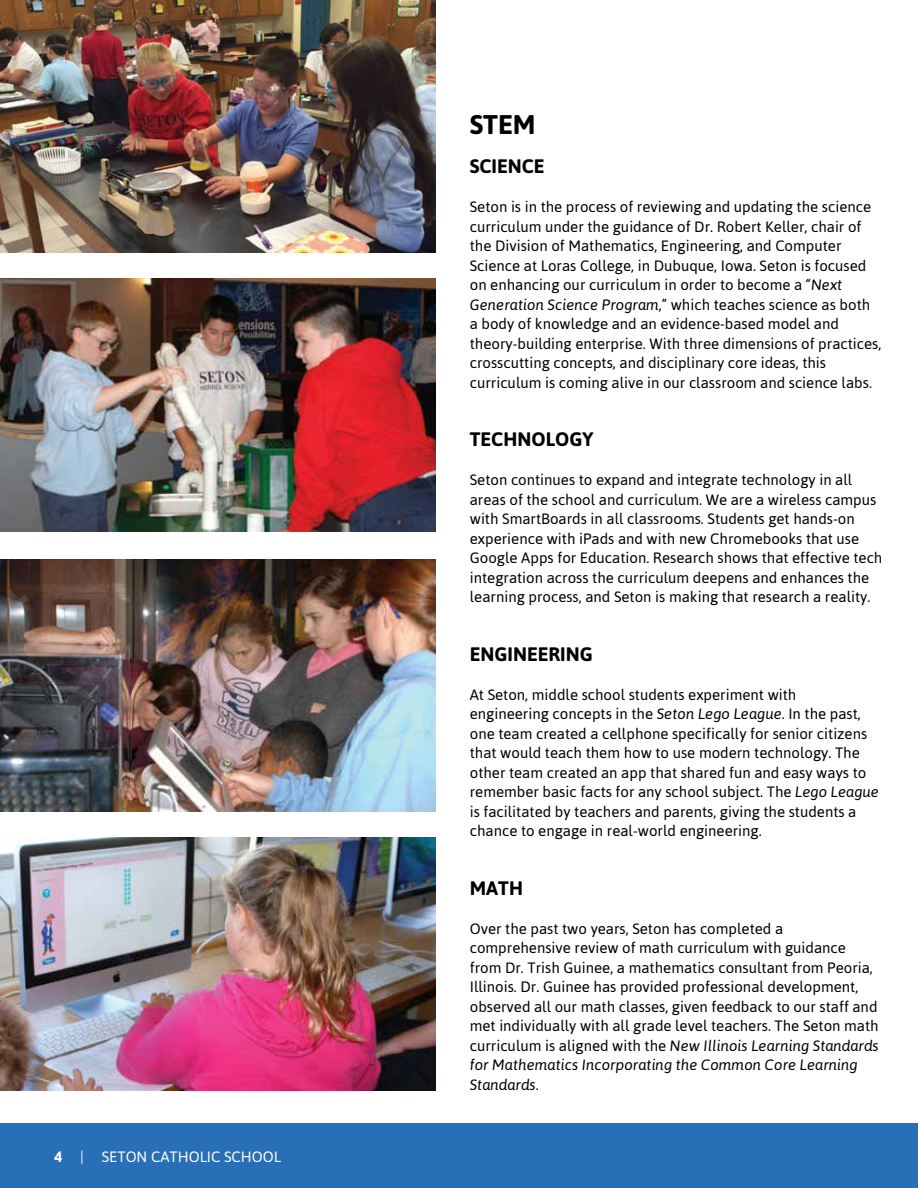
<style>
.page{position:relative;width:918px;height:1188px;background:#fff}
.page>*{position:absolute;margin:0;border:0;box-sizing:border-box;transform-origin:0 0}
.t1{font:700 27px "Asap";color:#000101}
.t2{font:700 19.5px "Asap";color:#000101}
.t3{font:15px/19.5px "Asap";color:#000101}
.t4{font:15px "Asap";color:#fff}
.s1{font-weight:700}
.s2{font-style:italic}
</style>
<div class="page">
<div style="left:0;top:1123px;width:918px;height:65px;background:#286fb7"></div>
<img style="left:0;top:0;width:436px;height:253px">
<img style="left:0;top:278px;width:436px;height:253px">
<img style="left:0;top:559px;width:436px;height:253px">
<img style="left:0;top:838px;width:436px;height:252px">
<p class="t4" style="left:54px;top:1148px;width:229px"><span class="s1">4</span> | SETON CATHOLIC SCHOOL</p>
<h1 class="t1" style="left:470px;top:109px;width:67px">STEM</h1>
<h2 class="t2" style="left:470px;top:155px;width:76px">SCIENCE</h2>
<p class="t3" style="left:470px;top:197px;width:413px">Seton is in the process of reviewing and updating the science curriculum under the guidance of Dr. Robert Keller, chair of the Division of Mathematics, Engineering, and Computer Science at Loras College, in Dubuque, Iowa. Seton is focused on enhancing our curriculum in order to become a <span class="s2">“Next Generation Science Program</span>,” which teaches science as both a body of knowledge and an evidence-based model and theory-building enterprise. With three dimensions of practices, crosscutting concepts, and disciplinary core ideas, this curriculum is coming alive in our classroom and science labs.</p>
<h2 class="t2" style="left:470px;top:428px;width:125px">TECHNOLOGY</h2>
<p class="t3" style="left:470px;top:470px;width:414px">Seton continues to expand and integrate technology in all areas of the school and curriculum. We are a wireless campus with SmartBoards in all classrooms. Students get hands-on experience with iPads and with new Chromebooks that use Google Apps for Education. Research shows that effective tech integration across the curriculum deepens and enhances the learning process, and Seton is making that research a reality.</p>
<h2 class="t2" style="left:470px;top:642px;width:125px">ENGINEERING</h2>
<p class="t3" style="left:470px;top:684px;width:411px">At Seton, middle school students experiment with engineering concepts in the <span class="s2">Seton Lego League</span>. In the past, one team created a cellphone specifically for senior citizens that would teach them how to use modern technology. The other team created an app that shared fun and easy ways to remember basic facts for any school subject. The <span class="s2">Lego League </span>is facilitated by teachers and parents, giving the students a chance to engage in real-world engineering.</p>
<h2 class="t2" style="left:470px;top:876px;width:55px">MATH</h2>
<p class="t3" style="left:470px;top:918px;width:411px">Over the past two years, Seton has completed a comprehensive review of math curriculum with guidance from Dr. Trish Guinee, a mathematics consultant from Peoria, Illinois. Dr. Guinee has provided professional development, observed all our math classes, given feedback to our staff and met individually with all grade level teachers. The Seton math curriculum is aligned with the <span class="s2">New Illinois Learning Standards for Mathematics Incorporating the Common Core Learning Standards.</span></p>
</div>
